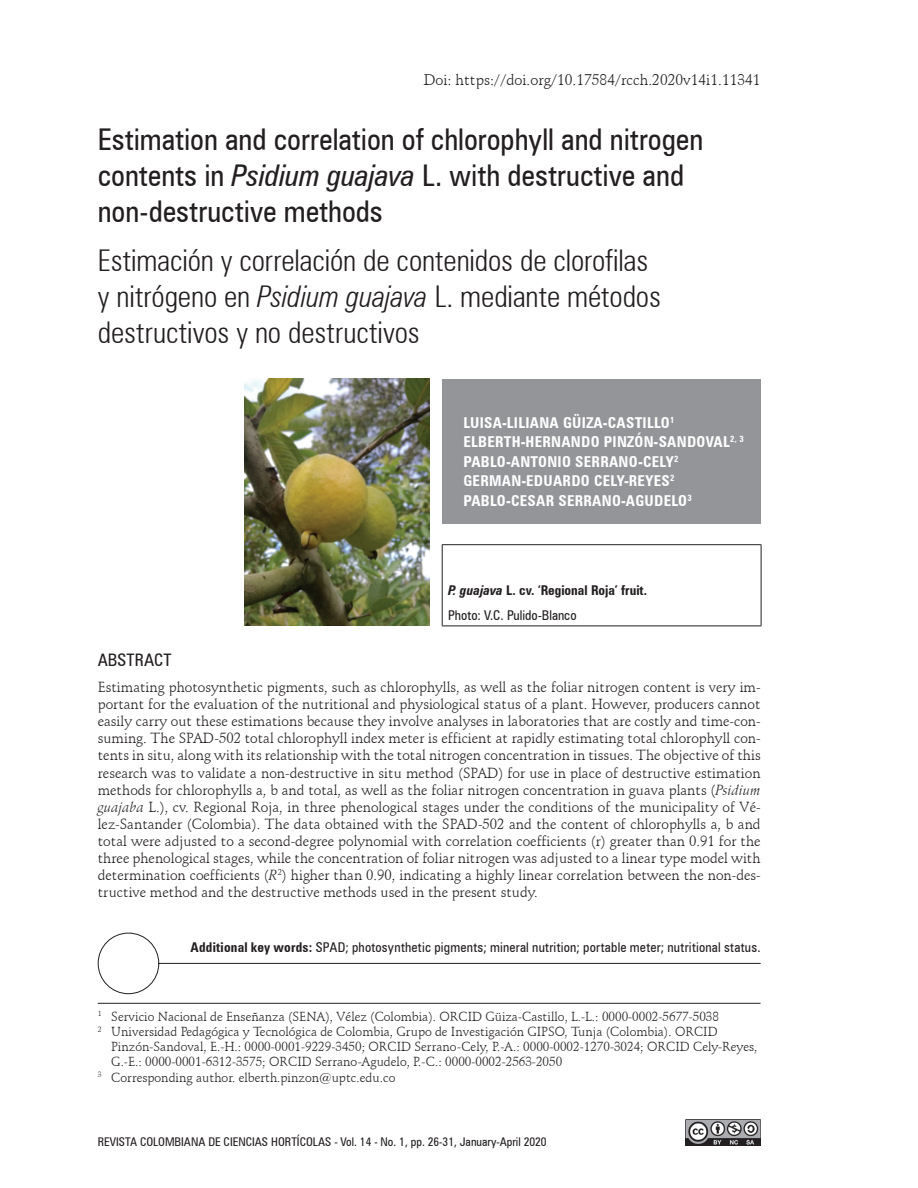
<style>
.page{position:relative;width:918px;height:1188px;background:#fff}
.page>*{position:absolute;margin:0;border:0;box-sizing:border-box;transform-origin:0 0}
.t1{font:300 condensed 30px/36px "Zurich BT";letter-spacing:-.005em;color:#231f20}
.t2{font:condensed 30px/36px "Zurich BT";letter-spacing:.005em;color:#231f20}
.t3{font:condensed 17.25px "Zurich BT";color:#231f20}
.t4{font:700 condensed 15px/19.5px "Zurich BT";letter-spacing:.02em;color:#fff}
.t5{font:15px "Schneidler BT";color:#231f20}
.t6{font:14.25px/17.1px "Schneidler BT";color:#231f20;text-align:justify}
.t7{font:condensed 13.5px "Zurich BT";letter-spacing:.015em;color:#231f20}
.t8{font:700 condensed 13.5px/24.8px "Zurich BT";color:#231f20}
.t9{font:12.75px "Schneidler BT";color:#231f20}
.t10{font:condensed 12px "Zurich BT";color:#231f20}
.s1{font-style:italic}
.s2{font-weight:400}
.s3{font-weight:700}
</style>
<div class="page">
<img style="left:685px;top:1119px;width:76px;height:26px">
<div style="left:442px;top:379px;width:319px;height:144px;background:#939598"></div>
<hr style="left:442px;top:544px;width:319px;height:1px;background:#231f20">
<hr style="left:442px;top:545px;width:1px;height:81px;background:#231f20">
<hr style="left:761px;top:545px;width:1px;height:81px;background:#231f20">
<hr style="left:442px;top:626px;width:319px;height:1px;background:#231f20">
<hr style="left:98px;top:1003px;width:663px;height:1px;background:#231f20">
<img style="left:244px;top:379px;width:185px;height:247px">
<svg style="left:97px;top:932px;width:664px;height:62px"></svg>
<p class="t5" style="left:424px;top:70px;width:338px">Doi: https://doi.org/10.17584/rcch.2020v14i1.11341</p>
<h1 class="t2" style="left:98px;top:121px;width:607px">Estimation and correlation of chlorophyll and nitrogen contents in <span class="s1">Psidium guajava</span> L. with destructive and non-destructive methods</h1>
<h1 class="t1" style="left:98px;top:242px;width:565px">Estimación y correlación de contenidos de clorofilas y nitrógeno en <span class="s1">Psidium guajava</span> L. mediante métodos destructivos y no destructivos</h1>
<p class="t4" style="left:463px;top:412px;width:282px">LUISA-LILIANA GÜIZA-CASTILLO<sup>1<br></sup>ELBERTH-HERNANDO PINZÓN-SANDOVAL<sup>2,</sup> <sup>3<br></sup>PABLO-ANTONIO SERRANO-CELY<sup>2<br></sup>GERMAN-EDUARDO CELY-REYES<sup>2<br></sup>PABLO-CESAR SERRANO-AGUDELO<sup>3</sup></p>
<p class="t8" style="left:448px;top:578px;width:200px"><span class="s1">P. guajava</span> L. cv. ‘Regional Roja’ fruit.<br><span class="s2">Photo: V.C. Pulido-Blanco</span></p>
<p class="t3" style="left:98px;top:650px;width:11px">ABST</p>
<p class="t3" style="left:135px;top:650px;width:20px">RACT</p>
<p class="t6" style="left:98px;top:679px;width:664px">Estimating photosynthetic pigments, such as chlorophylls, as well as the foliar nitrogen content is very im&shy;portant for the evaluation of the nutritional and physiological status of a plant. However, producers cannot easily carry out these estimations because they involve analyses in laboratories that are costly and time-con&shy;suming. The SPAD-502 total chlorophyll index meter is efficient at rapidly estimating total chlorophyll con&shy;tents in situ, along with its relationship with the total nitrogen concentration in tissues. The objective of this research was to validate a non-destructive in situ method (SPAD) for use in place of destructive estimation methods for chlorophylls a, b and total, as well as the foliar nitrogen concentration in guava plants (<span class="s1">Psidium guajaba</span> L.), cv. Regional Roja, in three phenological stages under the conditions of the municipality of Vé&shy;lez-Santander (Colombia). The data obtained with the SPAD-502 and the content of chlorophylls a, b and total were adjusted to a second-degree polynomial with correlation coefficients (r) greater than 0.91 for the three phenological stages, while the concentration of foliar nitrogen was adjusted to a linear type model with determination coefficients (<span class="s1">R</span><sup>2</sup>) higher than 0.90, indicating a highly linear correlation between the non-des&shy;tructive method and the destructive methods used in the present study.</p>
<p class="t7" style="left:191px;top:939px;width:571px"><span class="s3">Additional key words:</span> SPAD; photosynthetic pigments; mineral nutrition; portable meter; nutritional status.</p>
<p class="t9" style="left:98px;top:1008px;width:623px"><sup>1</sup> Servicio Nacional de Enseñanza (SENA), Vélez (Colombia). ORCID Güiza-Castillo, L.-L.: 0000-0002-5677-5038</p>
<p class="t9" style="left:98px;top:1024px;width:621px"><sup>2</sup> Universidad Pedagógica y Tecnológica de Colombia, Grupo de Investigación GIPSO, Tunja (Colombia). ORCID</p>
<p class="t9" style="left:111px;top:1039px;width:648px">Pinzón-Sandoval, E.-H.: 0000-0001-9229-3450; ORCID Serrano-Cely, P.-A.: 0000-0002-1270-3024; ORCID Cely-Reyes,</p>
<p class="t9" style="left:111px;top:1054px;width:452px">G.-E.: 0000-0001-6312-3575; ORCID Serrano-Agudelo, P.-C.: 0000-0002-2563-2050</p>
<p class="t9" style="left:98px;top:1069px;width:299px"><sup>3</sup> Corresponding author. elberth.pinzon@uptc.edu.co</p>
<p class="t10" style="left:98px;top:1135px;width:13px">REVISTA</p>
<p class="t10" style="left:140px;top:1135px;width:8px">COLOMBIANA</p>
<p class="t10" style="left:208px;top:1135px;width:22px">DE CIENCIAS</p>
<p class="t10" style="left:271px;top:1135px;width:27px">HORTÍCOLAS</p>
<p class="t10" style="left:334px;top:1135px;width:214px">- Vol. 14 - No. 1, pp. 26-31, January-April 2020</p>
</div>
